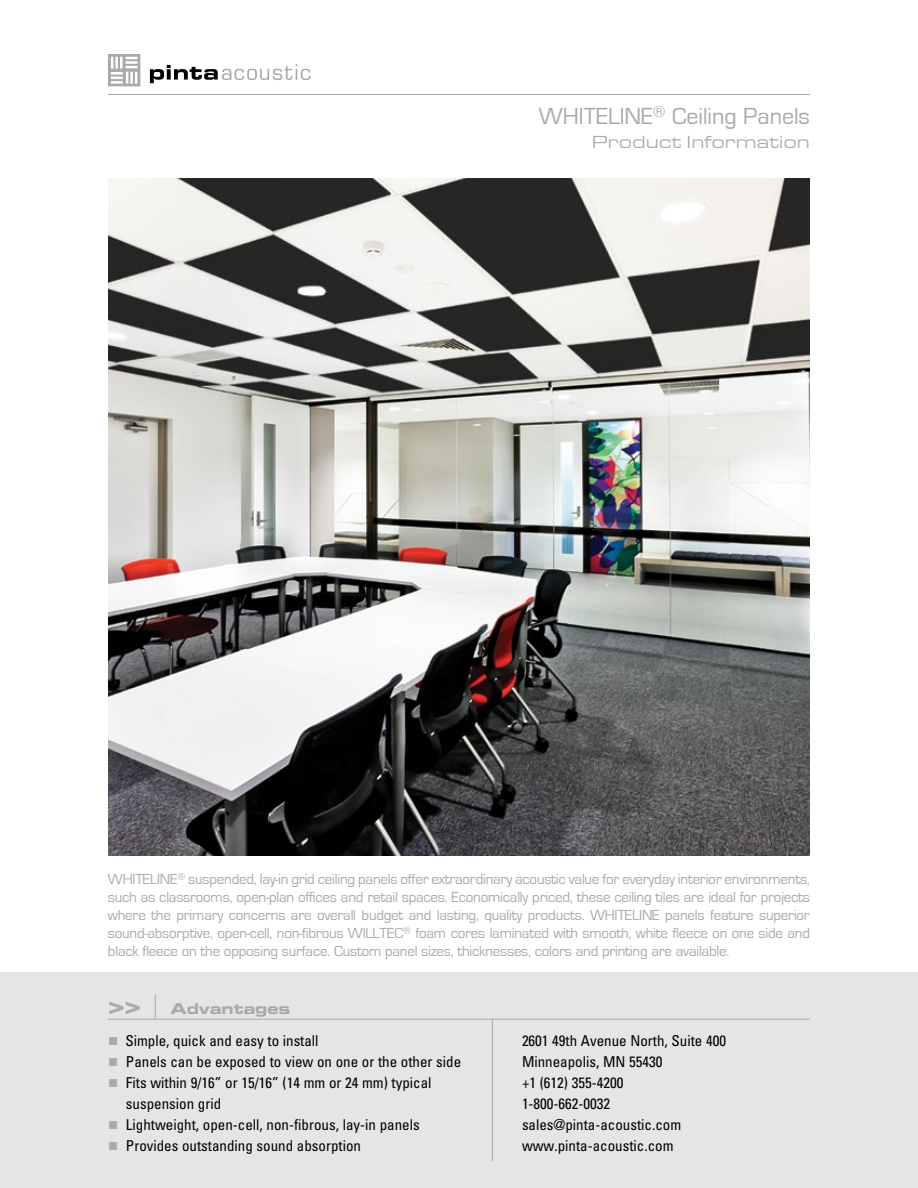
<style>
.page{position:relative;width:918px;height:1188px;background:#fff}
.page>*{position:absolute;margin:0;border:0;box-sizing:border-box;transform-origin:0 0}
.t1{font:24px "Eurostile";color:#a7a9ac}
.t2{font:24px "Eurostile LT Std Bold Ex 2";color:#a7a9ac;scale:1.15 1}
.t3{font:18px "Eurostar Regular Extended";color:#a7a9ac}
.t4{font:15px/18px "Eurostile";letter-spacing:-.015em;color:#a7a9ac;text-align:justify}
.t5{font:condensed 15px/21px "Univers";color:#000}
.t6{font:15px "Eurostile LT Std Bold Ex 2";color:#a7a9ac}
.s1{color:#a7a9ac}
</style>
<div class="page">
<img style="left:108px;top:178px;width:702px;height:677px">
<div style="left:0;top:972px;width:918px;height:216px;background:#e5e5e6"></div>
<svg style="left:108px;top:54px;width:32px;height:32px"></svg>
<svg style="left:150px;top:64px;width:160px;height:19px"></svg>
<hr style="left:108px;top:94px;width:702px;height:1px;background:#a7a9ac">
<hr style="left:108px;top:1019px;width:702px;height:1px;background:#a7a9ac">
<svg style="left:155px;top:994px;width:1px;height:25px"></svg>
<hr style="left:492px;top:1019px;width:1px;height:142px;background:#a7a9ac">
<h1 class="t1" style="left:539px;top:103px;width:273px">WHITELINE<sup>®</sup> Ceiling Panels</h1>
<p class="t3" style="left:592px;top:131px;width:220px">Product Information</p>
<p class="t4" style="left:108px;top:870px;width:704px">WHITELINE<sup>®</sup> suspended, lay-in grid ceiling panels offer extraordinary acoustic value for everyday interior environments, such as classrooms, open-plan offices and retail spaces. Economically priced, these ceiling tiles are ideal for projects where the primary concerns are overall budget and lasting, quality products. WHITELINE panels feature superior sound-absorptive, open-cell, non-fibrous WILLTEC<sup>®</sup> foam cores laminated with smooth, white fleece on one side and black fleece on the opposing surface. Custom panel sizes, thicknesses, colors and printing are available.</p>
<h1 class="t2" style="left:108px;top:988px;width:30px">&gt;&gt;</h1>
<p class="t6" style="left:170px;top:998px;width:122px">Advantages</p>
<p class="t5" style="left:108px;top:1030px;width:212px"><span class="s1">■</span> Simple, quick and easy to install</p>
<p class="t5" style="left:108px;top:1051px;width:355px"><span class="s1">■</span> Panels can be exposed to view on one or the other side</p>
<p class="t5" style="left:126px;top:1072px;width:307px;text-indent:-18px"><span class="s1">■</span> Fits within 9/16” or 15/16” (14 mm or 24 mm) typical suspension grid</p>
<p class="t5" style="left:108px;top:1114px;width:313px"><span class="s1">■</span> Lightweight, open-cell, non-fibrous, lay-in panels</p>
<p class="t5" style="left:108px;top:1135px;width:255px"><span class="s1">■</span> Provides outstanding sound absorption</p>
<p class="t5" style="left:522px;top:1030px;width:206px">2601 49th Avenue North, Suite 400<br>Minneapolis, MN 55430<br>+1 (612) 355-4200<br>1-800-662-0032 sales@pinta-acoustic.com www.pinta-acoustic.com</p>
</div>
